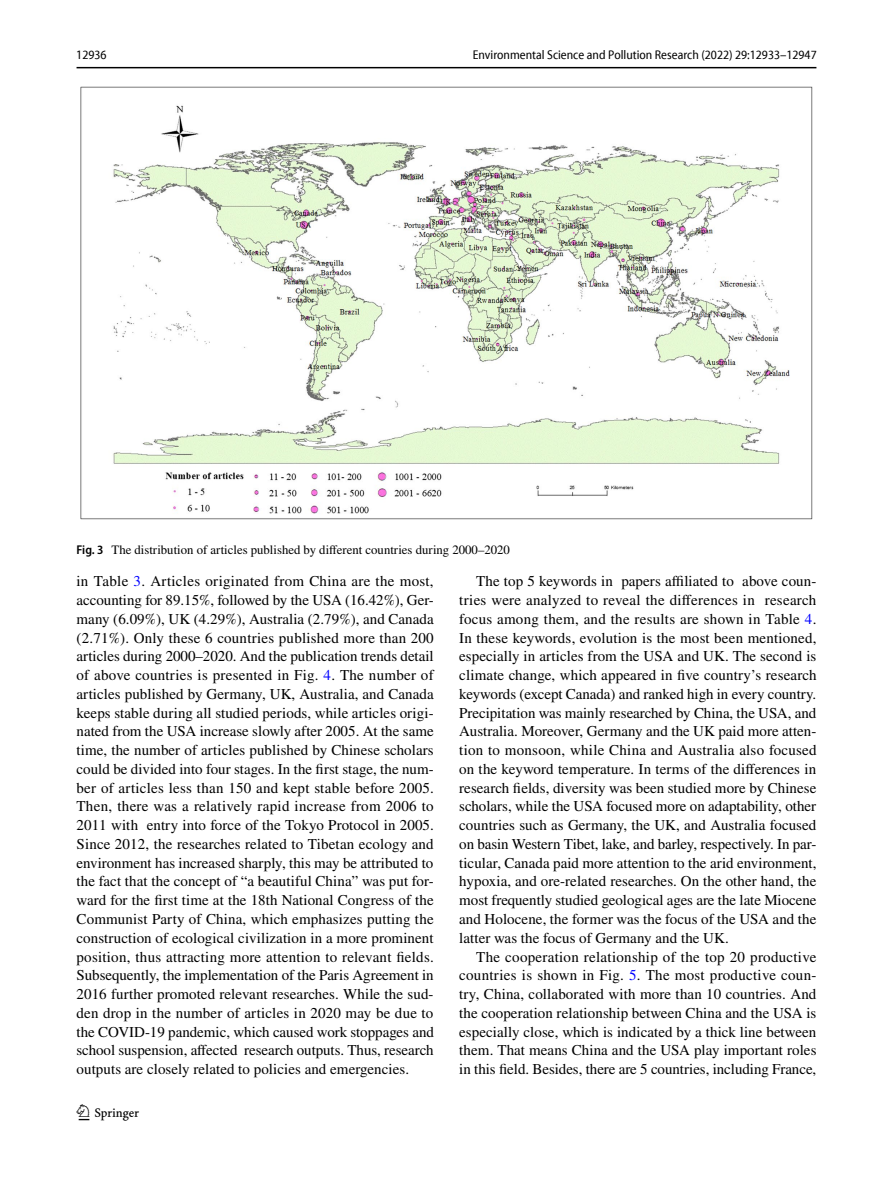
<style>
.page{position:relative;width:893px;height:1187px;background:#fff}
.page>*{position:absolute;margin:0;border:0;box-sizing:border-box;transform-origin:0 0}
.t1{font:22.5px "Springnew Regular 2";color:#000}
.t2{font:15px/18.8px "STIX";letter-spacing:.005em;color:#000;text-align:justify}
.t3{font:12.75px "STIX";color:#000}
.t4{font:semi-condensed 12.75px "Myriad Pro Unic";color:#000}
.s1{font-family:"Myriad Pro";font-weight:600;font-stretch:semi-condensed}
.s2{color:#00f}
</style>
<div class="page">
<hr style="left:77px;top:67px;width:739px;height:1px;background:#000">
<img style="left:81px;top:87px;width:731px;height:432px">
<p class="t4" style="left:76px;top:50px;width:32px">12936</p>
<p class="t4" style="left:473px;top:50px;width:346px">Environmental Science and Pollution Research (2022) 29:12933–12947</p>
<p class="t3" style="left:77px;top:541px;width:435px"><span class="s1">Fig. 3</span> The distribution of articles published by different countries during 2000–2020</p>
<p class="t2" style="left:77px;top:573px;width:359px">in Table <span class="s2">3</span>. Articles originated from China are the most, accounting for 89.15%, followed by the USA (16.42%), Ger&shy;many (6.09%), UK (4.29%), Australia (2.79%), and Canada (2.71%). Only these 6 countries published more than 200 articles during 2000–2020. And the publication trends detail of above countries is presented in Fig. <span class="s2">4</span>. The number of articles published by Germany, UK, Australia, and Canada keeps stable during all studied periods, while articles origi&shy;nated from the USA increase slowly after 2005. At the same time, the number of articles published by Chinese scholars could be divided into four stages. In the first stage, the num&shy;ber of articles less than 150 and kept stable before 2005.<br>Then, there was a relatively rapid increase from 2006 to 2011 with entry into force of the Tokyo Protocol in 2005.<br>Since 2012, the researches related to Tibetan ecology and environment has increased sharply, this may be attributed to the fact that the concept of “a beautiful China” was put for&shy;ward for the first time at the 18th National Congress of the Communist Party of China, which emphasizes putting the construction of ecological civilization in a more prominent position, thus attracting more attention to relevant fields.<br>Subsequently, the implementation of the Paris Agreement in 2016 further promoted relevant researches. While the sud&shy;den drop in the number of articles in 2020 may be due to the COVID-19 pandemic, which caused work stoppages and school suspension, affected research outputs. Thus, research outputs are closely related to policies and emergencies.</p>
<p class="t2" style="left:459px;top:573px;width:359px;text-indent:17px">The top 5 keywords in papers affiliated to above coun&shy;tries were analyzed to reveal the differences in research focus among them, and the results are shown in Table <span class="s2">4</span>.<br>In these keywords, evolution is the most been mentioned, especially in articles from the USA and UK. The second is climate change, which appeared in five country’s research keywords (except Canada) and ranked high in every country.<br>Precipitation was mainly researched by China, the USA, and Australia. Moreover, Germany and the UK paid more atten&shy;tion to monsoon, while China and Australia also focused on the keyword temperature. In terms of the differences in research fields, diversity was been studied more by Chinese scholars, while the USA focused more on adaptability, other countries such as Germany, the UK, and Australia focused on basin Western Tibet, lake, and barley, respectively. In par&shy;ticular, Canada paid more attention to the arid environment, hypoxia, and ore-related researches. On the other hand, the most frequently studied geological ages are the late Miocene and Holocene, the former was the focus of the USA and the latter was the focus of Germany and the UK.</p>
<p class="t2" style="left:459px;top:948px;width:359px;text-indent:17px">The cooperation relationship of the top 20 productive countries is shown in Fig. <span class="s2">5</span>. The most productive coun&shy;try, China, collaborated with more than 10 countries. And the cooperation relationship between China and the USA is especially close, which is indicated by a thick line between them. That means China and the USA play important roles in this field. Besides, there are 5 countries, including France,</p>
<h1 class="t1" style="left:79px;top:1104px;width:62px">1 3</h1>
</div>
